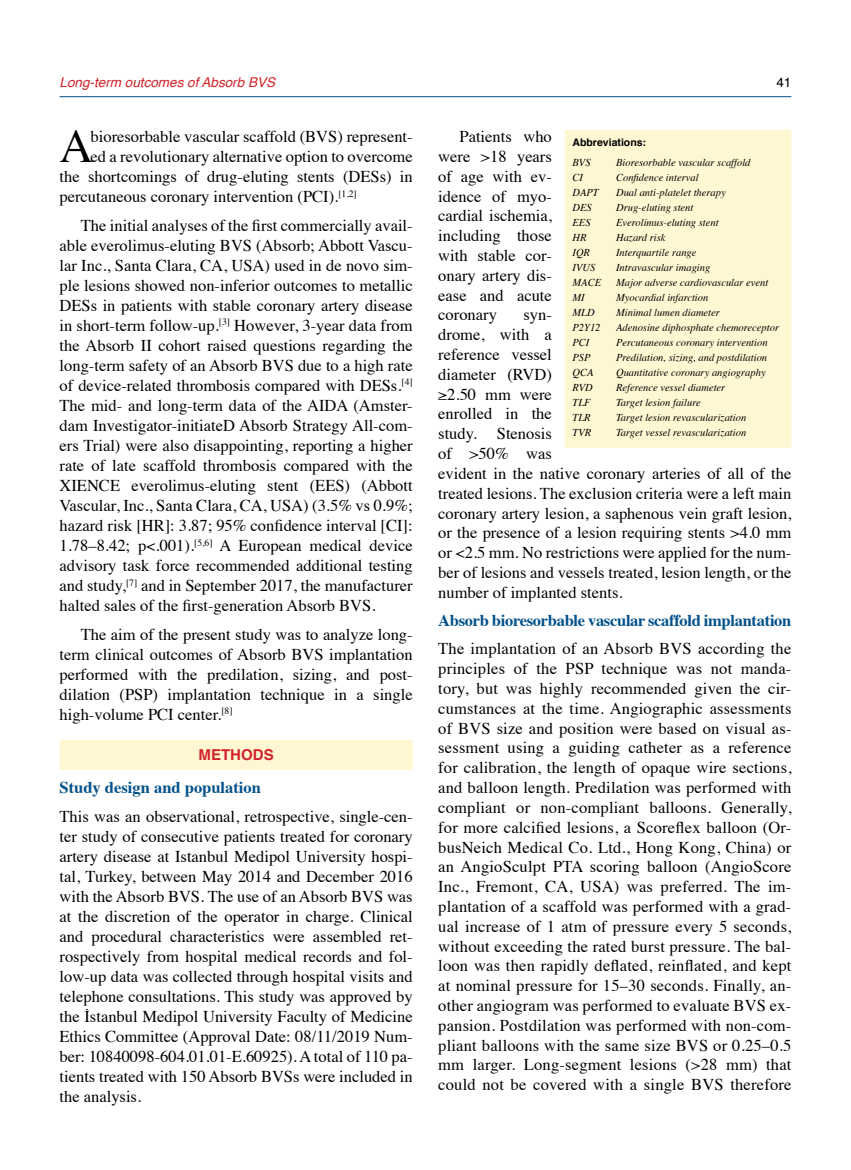
<style>
.page{position:relative;width:851px;height:1170px;background:#fff}
.page>*{position:absolute;margin:0;border:0;box-sizing:border-box;transform-origin:0 0}
.t1{font:46.5px "Times";color:#000}
.t2{font:16.5px/19.8px "Times";color:#000;text-align:justify}
.t3{font:700 16.5px "Times";letter-spacing:-.02em;color:#00508a}
.t4{font:700 16.5px "Times";color:#00508a}
.t5{font:700 15px "Helvetica";color:#d2232a}
.t6{font:italic 13.5px "Helvetica";color:#d2232a}
.t7{font:13.5px "Helvetica";color:#000}
.t8{font:italic 10.5px "Times";color:#000}
.t9{font:700 10.5px "Helvetica";color:#000}
</style>
<div class="page">
<div style="left:60px;top:739px;width:352px;height:30px;background:#fff6d2"></div>
<div style="left:565px;top:130px;width:225px;height:317px;background:#fff6d2"></div>
<div style="left:564px;top:130px;width:227px;height:318px;border:2px solid #fff6d2"></div>
<hr style="left:60px;top:96px;width:731px;height:1px;background:#00508a">
<p class="t6" style="left:60px;top:71px;width:217px">Long-term outcomes of Absorb BVS</p>
<p class="t7" style="left:776px;top:72px;width:17px">41</p>
<h1 class="t1" style="left:60px;top:103px;width:35px">A</h1>
<p class="t2" style="left:91px;top:125px;width:323px">bioresorbable vascular scaffold (BVS) represent-</p>
<p class="t2" style="left:91px;top:145px;width:323px">ed a revolutionary alternative option to overcome</p>
<p class="t2" style="left:60px;top:165px;width:354px">the shortcomings of drug-eluting stents (DESs) in</p>
<p class="t2" style="left:60px;top:185px;width:299px">percutaneous coronary intervention (PCI).<sup>[1,2]</sup></p>
<p class="t2" style="left:60px;top:213px;width:354px;text-indent:21px">The initial analyses of the first commercially avail&shy;able everolimus-eluting BVS (Absorb; Abbott Vascu&shy;lar Inc., Santa Clara, CA, USA) used in de novo sim&shy;ple lesions showed non-inferior outcomes to metallic DESs in patients with stable coronary artery disease in short-term follow-up.<sup>[3]</sup> However, 3-year data from the Absorb II cohort raised questions regarding the long-term safety of an Absorb BVS due to a high rate of device-related thrombosis compared with DESs.<sup>[4] </sup>The mid- and long-term data of the AIDA (Amster&shy;dam Investigator-initiateD Absorb Strategy All-com&shy;ers Trial) were also disappointing, reporting a higher rate of late scaffold thrombosis compared with the XIENCE everolimus-eluting stent (EES) (Abbott Vascular, Inc., Santa Clara, CA, USA) (3.5% vs 0.9%; hazard risk [HR]: 3.87; 95% confidence interval [CI]:<br>1.78–8.42; p&lt;.001).<sup>[5,6]</sup> A European medical device advisory task force recommended additional testing and study,<sup>[7]</sup> and in September 2017, the manufacturer halted sales of the first-generation Absorb BVS.</p>
<p class="t2" style="left:60px;top:622px;width:354px;text-indent:21px">The aim of the present study was to analyze long&shy;term clinical outcomes of Absorb BVS implantation performed with the predilation, sizing, and post&shy;dilation (PSP) implantation technique in a single high-volume PCI center.<sup>[8]</sup></p>
<p class="t5" style="left:198px;top:742px;width:76px">METHODS</p>
<p class="t4" style="left:60px;top:776px;width:203px">Study design and population</p>
<p class="t2" style="left:60px;top:804px;width:354px">This was an observational, retrospective, single-cen&shy;ter study of consecutive patients treated for coronary artery disease at Istanbul Medipol University hospi&shy;tal, Turkey, between May 2014 and December 2016 with the Absorb BVS. The use of an Absorb BVS was at the discretion of the operator in charge. Clinical and procedural characteristics were assembled ret&shy;rospectively from hospital medical records and fol&shy;low-up data was collected through hospital visits and telephone consultations. This study was approved by the İstanbul Medipol University Faculty of Medicine Ethics Committee (Approval Date: 08/11/2019 Num&shy;ber: 10840098-604.01.01-E.60925). A total of 110 pa&shy;tients treated with 150 Absorb BVSs were included in the analysis.</p>
<p class="t2" style="left:438px;top:125px;width:115px;text-indent:21px">Patients who were &gt;18 years of age with ev&shy;idence of myo&shy;cardial ischemia, including those with stable cor&shy;onary artery dis&shy;ease and acute coronary</p>
<p class="t9" style="left:572px;top:133px;width:75px">Abbreviations:</p>
<p class="t8" style="left:572px;top:155px;width:20px">BVS</p>
<p class="t8" style="left:616px;top:155px;width:136px">Bioresorbable vascular scaffold</p>
<p class="t8" style="left:572px;top:171px;width:12px">CI</p>
<p class="t8" style="left:616px;top:171px;width:84px">Confidence interval</p>
<p class="t8" style="left:572px;top:186px;width:28px">DAPT</p>
<p class="t8" style="left:616px;top:186px;width:111px">Dual anti-platelet therapy</p>
<p class="t8" style="left:572px;top:201px;width:21px">DES</p>
<p class="t8" style="left:616px;top:201px;width:79px">Drug-eluting stent</p>
<p class="t8" style="left:572px;top:216px;width:20px">EES</p>
<p class="t8" style="left:616px;top:216px;width:104px">Everolimus-eluting stent</p>
<p class="t8" style="left:572px;top:231px;width:15px">HR</p>
<p class="t8" style="left:616px;top:231px;width:51px">Hazard risk</p>
<p class="t8" style="left:572px;top:246px;width:19px">IQR</p>
<p class="t8" style="left:616px;top:246px;width:82px">Interquartile range</p>
<p class="t8" style="left:572px;top:261px;width:24px">IVUS</p>
<p class="t8" style="left:616px;top:261px;width:96px">Intravascular imaging</p>
<p class="t8" style="left:572px;top:276px;width:30px">MACE</p>
<p class="t8" style="left:616px;top:276px;width:154px">Major adverse cardiovascular event</p>
<p class="t8" style="left:572px;top:291px;width:14px">MI</p>
<p class="t8" style="left:616px;top:291px;width:94px">Myocardial infarction</p>
<p class="t8" style="left:572px;top:306px;width:24px">MLD</p>
<p class="t8" style="left:616px;top:306px;width:105px">Minimal lumen diameter</p>
<p class="t8" style="left:572px;top:321px;width:30px">P2Y12</p>
<p class="t8" style="left:616px;top:321px;width:164px">Adenosine diphosphate chemoreceptor</p>
<p class="t8" style="left:572px;top:336px;width:18px">PCI</p>
<p class="t8" style="left:616px;top:336px;width:153px">Percutaneous coronary intervention</p>
<p class="t8" style="left:572px;top:351px;width:20px">PSP</p>
<p class="t8" style="left:616px;top:351px;width:153px">Predilation, sizing, and postdilation</p>
<p class="t8" style="left:572px;top:366px;width:22px">QCA</p>
<p class="t8" style="left:616px;top:366px;width:151px">Quantitative coronary angiography</p>
<p class="t8" style="left:572px;top:381px;width:22px">RVD</p>
<p class="t8" style="left:616px;top:381px;width:111px">Reference vessel diameter</p>
<p class="t8" style="left:572px;top:396px;width:20px">TLF</p>
<p class="t8" style="left:616px;top:396px;width:86px">Target lesion failure</p>
<p class="t8" style="left:572px;top:411px;width:20px">TLR</p>
<p class="t8" style="left:616px;top:411px;width:132px">Target lesion revascularization</p>
<p class="t8" style="left:572px;top:426px;width:20px">TVR</p>
<p class="t8" style="left:616px;top:426px;width:132px">Target vessel revascularization</p>
<p class="t2" style="left:438px;top:303px;width:354px;text-align:left;text-indent:85px">syn-<br>drome, with a<br>reference vessel<br>diameter (RVD)<br>≥2.50 mm were<br>enrolled in the<br>study. Stenosis<br>of &gt;50% was<br>evident in the native coronary arteries of all of the treated lesions. The exclusion criteria were a left main coronary artery lesion, a saphenous vein graft lesion, or the presence of a lesion requiring stents &gt;4.0 mm or &lt;2.5 mm. No restrictions were applied for the num&shy;ber of lesions and vessels treated, lesion length, or the number of implanted stents.</p>
<p class="t3" style="left:438px;top:609px;width:354px">Absorb bioresorbable vascular scaffold implantation</p>
<p class="t2" style="left:438px;top:637px;width:355px">The implantation of an Absorb BVS according the principles of the PSP technique was not manda&shy;tory, but was highly recommended given the cir&shy;cumstances at the time. Angiographic assessments of BVS size and position were based on visual as&shy;sessment using a guiding catheter as a reference for calibration, the length of opaque wire sections, and balloon length. Predilation was performed with compliant or non-compliant balloons. Generally, for more calcified lesions, a Scoreflex balloon (Or&shy;busNeich Medical Co. Ltd., Hong Kong, China) or an AngioSculpt PTA scoring balloon (AngioScore Inc., Fremont, CA, USA) was preferred. The im&shy;plantation of a scaffold was performed with a grad&shy;ual increase of 1 atm of pressure every 5 seconds, without exceeding the rated burst pressure. The bal&shy;loon was then rapidly deflated, reinflated, and kept at nominal pressure for 15–30 seconds. Finally, an&shy;other angiogram was performed to evaluate BVS ex&shy;pansion. Postdilation was performed with non-com&shy;pliant balloons with the same size BVS or 0.25–0.5 mm larger. Long-segment lesions (&gt;28 mm) that could not be covered with a single BVS therefore</p>
</div>
